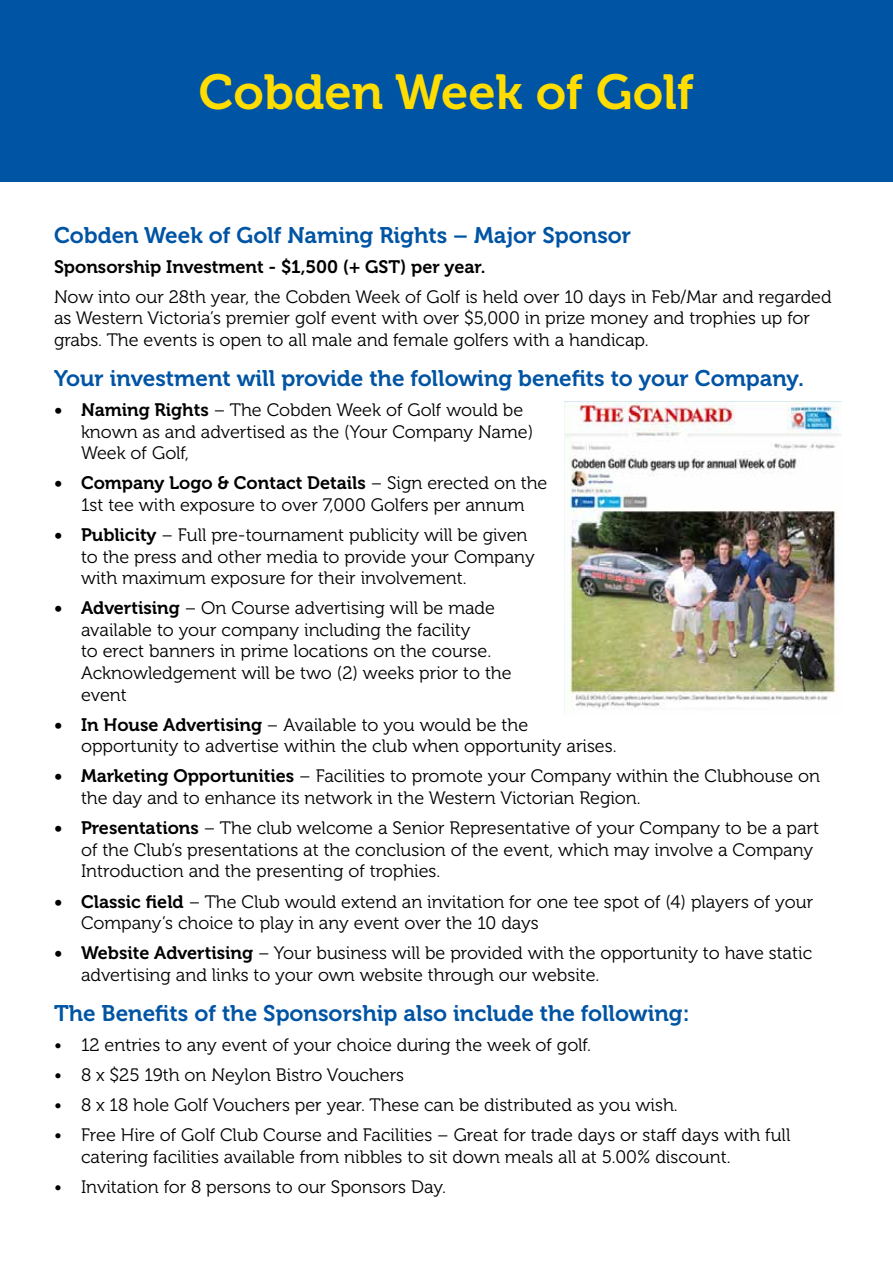
<style>
.page{position:relative;width:893px;height:1263px;background:#fff}
.page>*{position:absolute;margin:0;border:0;box-sizing:border-box;transform-origin:0 0}
.t1{font:48.9px "Museo 700";color:#fd0}
.t2{font:22.5px "Museo 700";color:#0054a4}
.t3{font:18px/21.6px "Museo 300";color:#000}
.t4{font:18px "Museo 700";color:#000}
.s1{font-family:"Museo 700"}
.s2{font-family:"Museo 300"}
</style>
<div class="page">
<div style="left:0;top:0;width:893px;height:182px;background:#0054a4"></div>
<img style="left:565px;top:401px;width:276px;height:307px">
<h1 class="t1" style="left:199px;top:65px;width:497px">Cobden Week of Golf</h1>
<p class="t2" style="left:54px;top:222px;width:579px">Cobden Week of Golf Naming Rights – Major Sponsor</p>
<p class="t4" style="left:54px;top:257px;width:433px">Sponsorship Investment - $1,500 (+ GST) per year.</p>
<p class="t3" style="left:54px;top:286px;width:779px">Now into our 28th year, the Cobden Week of Golf is held over 10 days in Feb/Mar and regarded as Western Victoria’s premier golf event with over $5,000 in prize money and trophies up for grabs. The events is open to all male and female golfers with a handicap.</p>
<p class="t2" style="left:54px;top:366px;width:751px">Your investment will provide the following benefits to your Company.</p>
<p class="t3" style="left:81px;top:399px;width:454px;text-indent:-27px"><span class="s1">• Naming Rights</span> – The Cobden Week of Golf would be known as and advertised as the (Your Company Name)<br>Week of Golf,</p>
<p class="t4" style="left:54px;top:473px;width:495px">• Company Logo &amp; Contact Details <span class="s2">– Sign erected on the</span></p>
<p class="t3" style="left:81px;top:494px;width:445px">1st tee with exposure to over 7,000 Golfers per annum</p>
<p class="t3" style="left:81px;top:524px;width:455px;text-indent:-27px"><span class="s1">• Publicity</span> – Full pre-tournament publicity will be given to the press and other media to provide your Company with maximum exposure for their involvement.</p>
<p class="t3" style="left:81px;top:598px;width:432px;text-indent:-27px"><span class="s1">• Advertising</span> – On Course advertising will be made available to your company including the facility<br>to erect banners in prime locations on the course.<br>Acknowledgement will be two (2) weeks prior to the event</p>
<p class="t3" style="left:81px;top:714px;width:537px;text-indent:-27px"><span class="s1">• In House Advertising</span> – Available to you would be the opportunity to advertise within the club when opportunity arises.</p>
<p class="t3" style="left:81px;top:766px;width:740px;text-indent:-27px"><span class="s1">• Marketing Opportunities</span> – Facilities to promote your Company within the Clubhouse on the day and to enhance its network in the Western Victorian Region.</p>
<p class="t3" style="left:81px;top:817px;width:740px;text-indent:-27px"><span class="s1">• Presentations</span> – The club welcome a Senior Representative of your Company to be a part of the Club’s presentations at the conclusion of the event, which may involve a Company<br>Introduction and the presenting of trophies.</p>
<p class="t3" style="left:81px;top:891px;width:734px;text-indent:-27px"><span class="s1">• Classic field</span> – The Club would extend an invitation for one tee spot of (4) players of your<br>Company’s choice to play in any event over the 10 days</p>
<p class="t3" style="left:81px;top:942px;width:733px;text-indent:-27px"><span class="s1">• Website Advertising</span> – Your business will be provided with the opportunity to have static advertising and links to your own website through our website.</p>
<p class="t2" style="left:54px;top:1000px;width:637px">The Benefits of the Sponsorship also include the following:</p>
<p class="t3" style="left:54px;top:1034px;width:539px">• 12 entries to any event of your choice during the week of golf.</p>
<p class="t3" style="left:54px;top:1064px;width:352px">• 8 x $25 19th on Neylon Bistro Vouchers</p>
<p class="t3" style="left:54px;top:1094px;width:625px">• 8 x 18 hole Golf Vouchers per year. These can be distributed as you wish.</p>
<p class="t3" style="left:81px;top:1124px;width:711px;text-indent:-27px">• Free Hire of Golf Club Course and Facilities – Great for trade days or staff days with full catering facilities available from nibbles to sit down meals all at 5.00% discount.</p>
<p class="t3" style="left:54px;top:1176px;width:394px">• Invitation for 8 persons to our Sponsors Day.</p>
</div>
